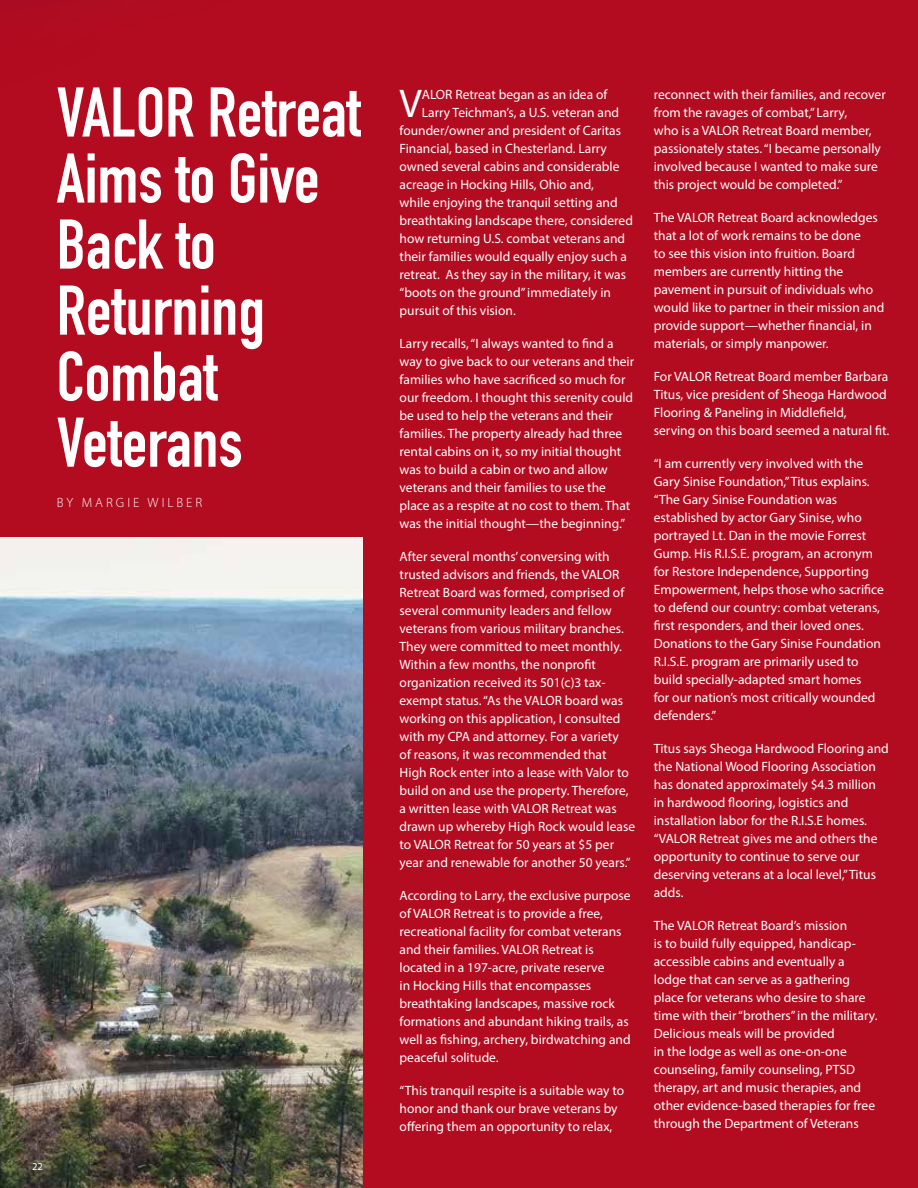
<style>
.page{position:relative;width:918px;height:1188px;background:#b30b1f}
.page>*{position:absolute;margin:0;border:0;box-sizing:border-box;transform-origin:0 0}
.t1{font:700 69px/66px "DIN Condensed";color:#fff}
.t2{font:40.2px "Myriad Pro";color:#fff}
.t3{font:13.5px/18px "Myriad Pro";color:#fff}
.t4{font:300 13.5px "Myriad Pro";letter-spacing:.22em;color:#fff}
.t5{font:10.5px "Myriad Pro";color:#fff}
</style>
<div class="page">
<img style="left:0;top:538px;width:363px;height:650px">
<h1 class="t1" style="left:57px;top:79px;width:306px">VALOR Retreat<br>Aims to Give<br>Back to<br>Returning<br>Combat<br>Veterans</h1>
<p class="t4" style="left:57px;top:494px;width:147px">BY MARGIE WILBER</p>
<p class="t5" style="left:32px;top:1160px;width:12px">22</p>
<h2 class="t2" style="left:399px;top:79px;width:24px">V</h2>
<p class="t3" style="left:422px;top:85px;width:187px">ALOR Retreat began as an idea of</p>
<p class="t3" style="left:422px;top:103px;width:199px">Larry Teichman’s, a U.S. veteran and</p>
<p class="t3" style="left:400px;top:121px;width:223px">founder/owner and president of Caritas</p>
<p class="t3" style="left:400px;top:139px;width:209px">Financial, based in Chesterland. Larry</p>
<p class="t3" style="left:400px;top:157px;width:221px">owned several cabins and considerable</p>
<p class="t3" style="left:400px;top:175px;width:196px">acreage in Hocking Hills, Ohio and,</p>
<p class="t3" style="left:400px;top:193px;width:220px">while enjoying the tranquil setting and</p>
<p class="t3" style="left:400px;top:211px;width:235px">breathtaking landscape there, considered</p>
<p class="t3" style="left:400px;top:229px;width:227px">how returning U.S. combat veterans and</p>
<p class="t3" style="left:400px;top:247px;width:229px">their families would equally enjoy such a</p>
<p class="t3" style="left:400px;top:265px;width:228px">retreat. As they say in the military, it was</p>
<p class="t3" style="left:400px;top:283px;width:213px">“boots on the ground” immediately in</p>
<p class="t3" style="left:400px;top:301px;width:118px">pursuit of this vision.</p>
<p class="t3" style="left:400px;top:334px;width:236px">Larry recalls, “I always wanted to find a way to give back to our veterans and their families who have sacrificed so much for our freedom. I thought this serenity could be used to help the veterans and their families. The property already had three rental cabins on it, so my initial thought was to build a cabin or two and allow veterans and their families to use the place as a respite at no cost to them. That was the initial thought—the beginning.”</p>
<p class="t3" style="left:400px;top:547px;width:237px">After several months’ conversing with trusted advisors and friends, the VALOR Retreat Board was formed, comprised of several community leaders and fellow veterans from various military branches.<br>They were committed to meet monthly.<br>Within a few months, the nonprofit organization received its 501(c)3 tax&shy;exempt status. “As the VALOR board was working on this application, I consulted with my CPA and attorney. For a variety<br>of reasons, it was recommended that High Rock enter into a lease with Valor to build on and use the property. Therefore, a written lease with VALOR Retreat was drawn up whereby High Rock would lease to VALOR Retreat for 50 years at $5 per year and renewable for another 50 years.”</p>
<p class="t3" style="left:400px;top:886px;width:233px">According to Larry, the exclusive purpose of VALOR Retreat is to provide a free, recreational facility for combat veterans and their families. VALOR Retreat is located in a 197-acre, private reserve<br>in Hocking Hills that encompasses breathtaking landscapes, massive rock formations and abundant hiking trails, as well as fishing, archery, birdwatching and peaceful solitude.</p>
<p class="t3" style="left:400px;top:1081px;width:226px">“This tranquil respite is a suitable way to honor and thank our brave veterans by offering them an opportunity to relax,</p>
<p class="t3" style="left:654px;top:85px;width:233px">reconnect with their families, and recover from the ravages of combat,” Larry,<br>who is a VALOR Retreat Board member, passionately states. “I became personally involved because I wanted to make sure this project would be completed.”</p>
<p class="t3" style="left:654px;top:208px;width:232px">The VALOR Retreat Board acknowledges that a lot of work remains to be done<br>to see this vision into fruition. Board members are currently hitting the pavement in pursuit of individuals who would like to partner in their mission and provide support—whether financial, in materials, or simply manpower.</p>
<p class="t3" style="left:654px;top:367px;width:237px">For VALOR Retreat Board member Barbara Titus, vice president of Sheoga Hardwood Flooring &amp; Paneling in Middlefield, serving on this board seemed a natural fit.</p>
<p class="t3" style="left:654px;top:454px;width:232px">“I am currently very involved with the Gary Sinise Foundation,” Titus explains. “The Gary Sinise Foundation was established by actor Gary Sinise, who portrayed Lt. Dan in the movie Forrest Gump. His R.I.S.E. program, an acronym for Restore Independence, Supporting Empowerment, helps those who sacrifice to defend our country: combat veterans, first responders, and their loved ones.<br>Donations to the Gary Sinise Foundation R.I.S.E. program are primarily used to build specially-adapted smart homes<br>for our nation’s most critically wounded defenders.”</p>
<p class="t3" style="left:654px;top:739px;width:237px">Titus says Sheoga Hardwood Flooring and the National Wood Flooring Association has donated approximately $4.3 million in hardwood flooring, logistics and installation labor for the R.I.S.E homes. “VALOR Retreat gives me and others the opportunity to continue to serve our deserving veterans at a local level,” Titus adds.</p>
<p class="t3" style="left:654px;top:916px;width:225px">The VALOR Retreat Board’s mission<br>is to build fully equipped, handicap&shy;accessible cabins and eventually a lodge that can serve as a gathering place for veterans who desire to share time with their “brothers” in the military.<br>Delicious meals will be provided<br>in the lodge as well as one-on-one counseling, family counseling, PTSD therapy, art and music therapies, and other evidence-based therapies for free through the Department of Veterans</p>
</div>
